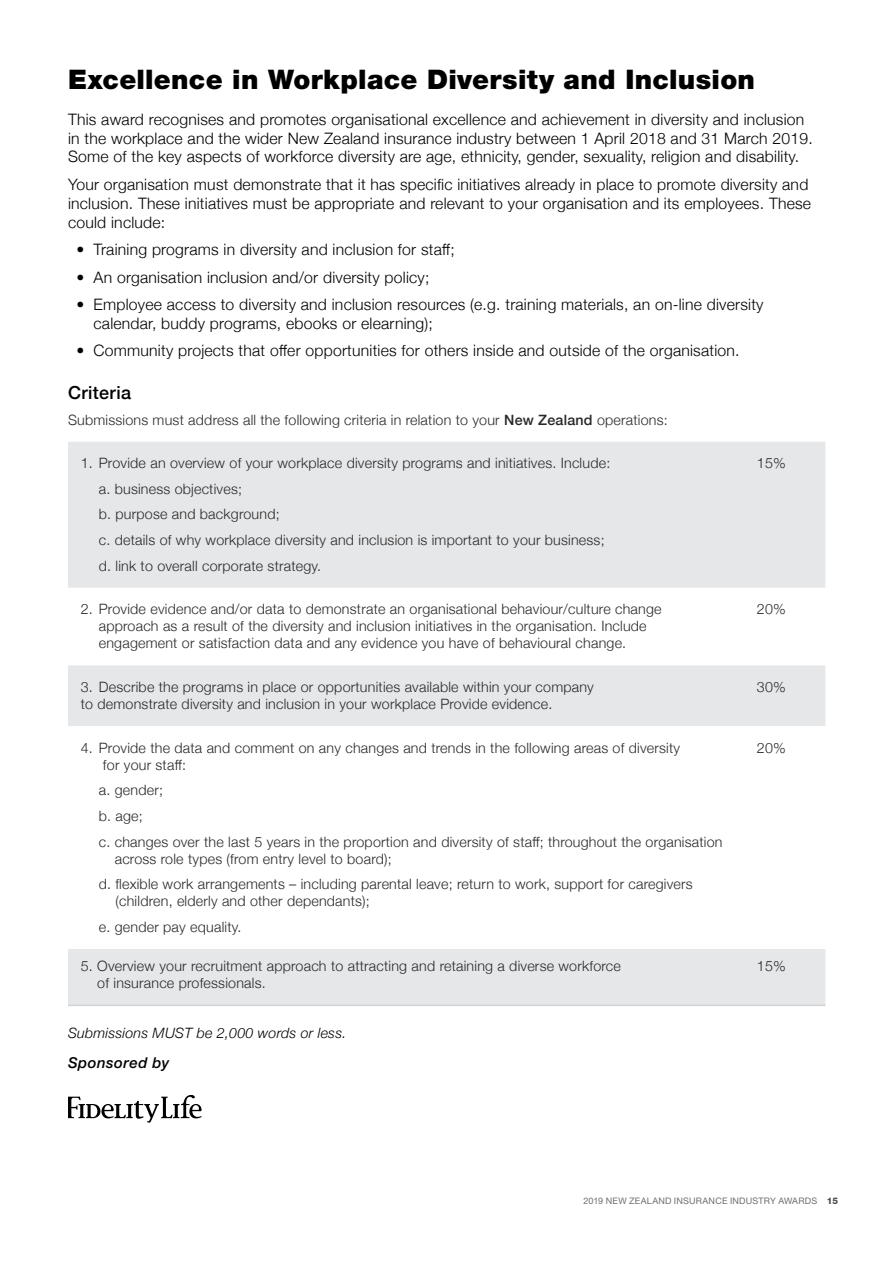
<style>
.page{position:relative;width:893px;height:1263px;background:#fff}
.page>*{position:absolute;margin:0;border:0;box-sizing:border-box;transform-origin:0 0}
.t1{font:900 27px "Helvetica Neue";letter-spacing:.01em;color:#000}
.t2{font:500 18px "Helvetica Neue";letter-spacing:.02em;color:#000}
.t3{font:300 15.75px/18.9px "Helvetica Neue";letter-spacing:.015em;color:#000}
.t4{font:italic 500 15px "Helvetica Neue";letter-spacing:.03em;color:#000}
.t5{font:300 14.25px/25.7px "Helvetica Neue";letter-spacing:.015em;color:#292829}
.t6{font:italic 300 14.25px "Helvetica Neue";letter-spacing:.015em;color:#000}
.t7{font:9px "Helvetica Neue";letter-spacing:.025em;color:#6d6e71}
.s1{font-weight:500}
.s2{font-weight:800;color:#4d4d4f}
</style>
<div class="page">
<svg style="left:68px;top:442px;width:757px;height:563px"></svg>
<hr style="left:68px;top:1005px;width:676px;height:1px;background:#d1d3d4">
<hr style="left:744px;top:1005px;width:81px;height:1px;background:#d1d3d4">
<svg style="left:68px;top:1094px;width:134px;height:29px"></svg>
<h1 class="t1" style="left:68px;top:63px;width:689px">Excellence in Workplace Diversity and Inclusion</h1>
<p class="t3" style="left:68px;top:108px;width:746px">This award recognises and promotes organisational excellence and achievement in diversity and inclusion in the workplace and the wider New Zealand insurance industry between 1 April 2018 and 31 March 2019.<br>Some of the key aspects of workforce diversity are age, ethnicity, gender, sexuality, religion and disability.</p>
<p class="t3" style="left:68px;top:174px;width:744px">Your organisation must demonstrate that it has specific initiatives already in place to promote diversity and inclusion. These initiatives must be appropriate and relevant to your organisation and its employees. These could include:</p>
<p class="t3" style="left:77px;top:239px;width:380px">• Training programs in diversity and inclusion for staff;</p>
<p class="t3" style="left:77px;top:266px;width:354px">• An organisation inclusion and/or diversity policy;</p>
<p class="t3" style="left:94px;top:294px;width:671px;text-indent:-17px">• Employee access to diversity and inclusion resources (e.g. training materials, an on-line diversity calendar, buddy programs, ebooks or elearning);</p>
<p class="t3" style="left:77px;top:340px;width:665px">• Community projects that offer opportunities for others inside and outside of the organisation.</p>
<p class="t2" style="left:68px;top:378px;width:65px">Criteria</p>
<p class="t5" style="left:68px;top:406px;width:601px">Submissions must address all the following criteria in relation to your <span class="s1">New Zealand</span> operations:</p>
<p class="t5" style="left:99px;top:449px;width:513px;text-indent:-18px">1. Provide an overview of your workplace diversity programs and initiatives. Include: a. business objectives;<br>b. purpose and background;<br>c. details of why workplace diversity and inclusion is important to your business; d. link to overall corporate strategy.</p>
<p class="t5" style="left:757px;top:449px;width:30px">15%</p>
<p class="t5" style="left:99px;top:600px;width:564px;line-height:17.1px;text-indent:-18px">2. Provide evidence and/or data to demonstrate an organisational behaviour/culture change approach as a result of the diversity and inclusion initiatives in the organisation. Include engagement or satisfaction data and any evidence you have of behavioural change.</p>
<p class="t5" style="left:757px;top:595px;width:30px">20%</p>
<p class="t5" style="left:81px;top:677px;width:515px;line-height:17.1px">3. Describe the programs in place or opportunities available within your company to demonstrate diversity and inclusion in your workplace Provide evidence.</p>
<p class="t5" style="left:757px;top:673px;width:30px">30%</p>
<p class="t5" style="left:103px;top:738px;width:579px;line-height:17.1px;text-indent:-22px">4. Provide the data and comment on any changes and trends in the following areas of diversity for your staff:</p>
<p class="t5" style="left:99px;top:776px;width:625px">a. gender;<br>b. age;<br>c. changes over the last 5 years in the proportion and diversity of staff; throughout the organisation</p>
<p class="t5" style="left:99px;top:845px;width:595px;text-indent:16px">across role types (from entry level to board);<br>d. flexible work arrangements – including parental leave; return to work, support for caregivers</p>
<p class="t5" style="left:99px;top:887px;width:273px;text-indent:17px">(children, elderly and other dependants); e. gender pay equality.</p>
<p class="t5" style="left:757px;top:734px;width:30px">20%</p>
<p class="t5" style="left:97px;top:957px;width:525px;line-height:17.1px;text-indent:-16px">5. Overview your recruitment approach to attracting and retaining a diverse workforce of insurance professionals.</p>
<p class="t5" style="left:757px;top:952px;width:30px">15%</p>
<p class="t6" style="left:68px;top:1021px;width:280px">Submissions MUST be 2,000 words or less.</p>
<p class="t4" style="left:68px;top:1054px;width:103px">Sponsored by</p>
<p class="t7" style="left:583px;top:1195px;width:256px">2019 NEW ZEALAND INSURANCE INDUSTRY AWARDS <span class="s2">15</span></p>
</div>
